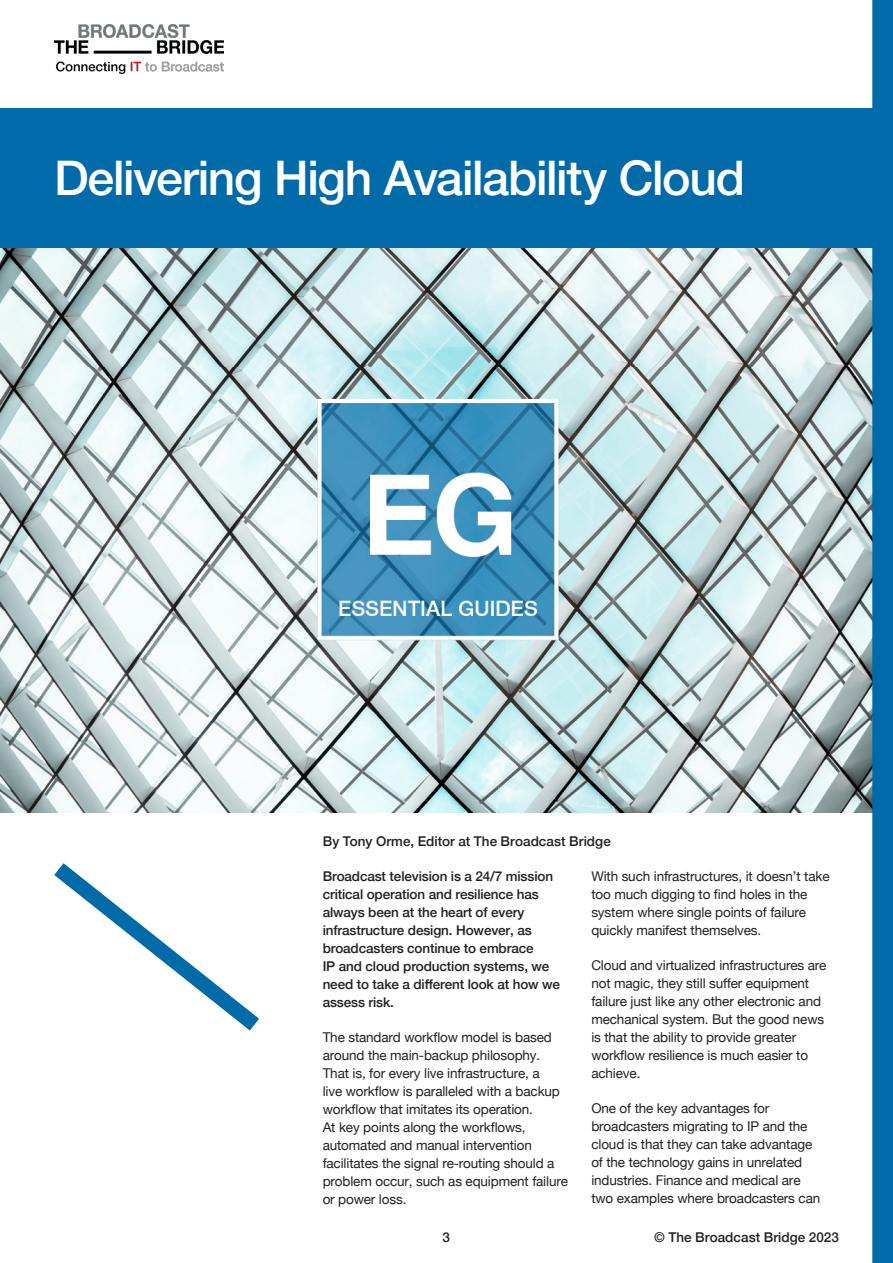
<style>
.page{position:relative;width:893px;height:1263px;background:#fff}
.page>*{position:absolute;margin:0;border:0;box-sizing:border-box;transform-origin:0 0}
.Title_Inner{font:500 48px "Helvetica Neue LTW1 G";letter-spacing:-.03em;color:#fff}
.EG_Body_Copy{font:13.5px/18px "Helvetica Neue";letter-spacing:-.01em;color:#231f20}
.EG_Body_Copy-2{font:500 13.5px/18px "Helvetica Neue";letter-spacing:-.01em;color:#231f20}
.intro{font:500 13.5px "Helvetica Neue";color:#231f20}
.sub_head{font:500 13.5px "Helvetica Neue";letter-spacing:.005em;color:#231f20}
</style>
<div class="page">
<img style="left:0;top:248px;width:872px;height:565px">
<svg style="left:54px;top:863px;width:205px;height:168px"></svg>
<img style="left:54px;top:25px;width:169px;height:48px">
<div style="left:0;top:108px;width:893px;height:140px;background:#016ba9"></div>
<svg style="left:872px;top:0;width:21px;height:1263px;background:#096faa"></svg>
<p class="Title_Inner" style="left:54px;top:149px;width:693px">Delivering High Availability Cloud</p>
<p class="intro" style="left:323px;top:830px;width:289px">By Tony Orme, Editor at The Broadcast Bridge</p>
<p class="EG_Body_Copy-2" style="left:323px;top:866px;width:239px">Broadcast television is a 24/7 mission critical operation and resilience has always been at the heart of every infrastructure design. However, as broadcasters continue to embrace<br>IP and cloud production systems, we need to take a different look at how we assess risk.</p>
<p class="EG_Body_Copy" style="left:323px;top:1029px;width:247px">The standard workflow model is based around the main-backup philosophy.<br>That is, for every live infrastructure, a<br>live workflow is paralleled with a backup workflow that imitates its operation.<br>At key points along the workflows, automated and manual intervention facilitates the signal re-routing should a problem occur, such as equipment failure or power loss.</p>
<p class="EG_Body_Copy" style="left:591px;top:868px;width:240px">With such infrastructures, it doesn’t take too much digging to find holes in the system where single points of failure quickly manifest themselves.</p>
<p class="EG_Body_Copy" style="left:591px;top:957px;width:237px">Cloud and virtualized infrastructures are not magic, they still suffer equipment failure just like any other electronic and mechanical system. But the good news is that the ability to provide greater workflow resilience is much easier to achieve.</p>
<p class="EG_Body_Copy" style="left:591px;top:1100px;width:230px">One of the key advantages for broadcasters migrating to IP and the cloud is that they can take advantage of the technology gains in unrelated industries. Finance and medical are two examples where broadcasters can</p>
<p class="sub_head" style="left:654px;top:1226px;width:186px">© The Broadcast Bridge 2023</p>
<p class="EG_Body_Copy-2" style="left:442px;top:1227px;width:9px">3</p>
</div>
